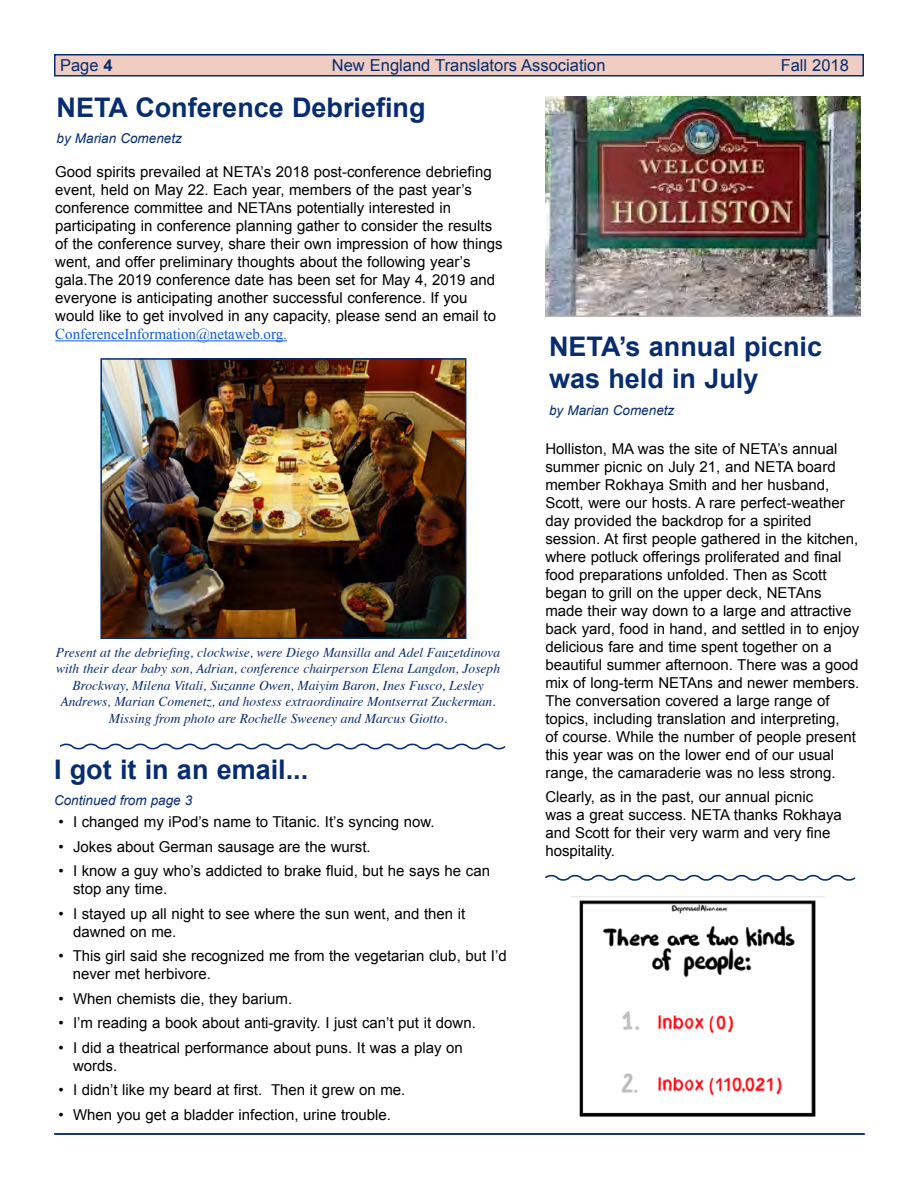
<style>
.page{position:relative;width:918px;height:1188px;background:#fff}
.page>*{position:absolute;margin:0;border:0;box-sizing:border-box;transform-origin:0 0}
.t1{font:700 27px/32.5px "Arial";color:#072d70}
.t2{font:16.5px "Arial";color:#072d70}
.t3{font:15px/18px "Arial";color:#000}
.t4{font:15px "Times New Roman";color:#0d59db}
.t5{font:italic 13.5px/16.5px "Times";color:#072d70;text-align:center}
.t6{font:italic 13.5px "Arial";color:#072d70}
.s1{font-weight:700}
</style>
<div class="page">
<div style="left:55px;top:55px;width:808px;height:21px;background:#f0cdc3"></div>
<div style="left:54px;top:54px;width:810px;height:22px;border:2px solid #072d70"></div>
<hr style="left:55px;top:1133px;width:810px;height:2px;background:#072d70">
<hr style="left:54px;top:1133px;width:810px;height:2px;background:#072d70">
<svg style="left:545px;top:874px;width:311px;height:7px"></svg>
<img style="left:545px;top:96px;width:315px;height:220px">
<hr style="left:55px;top:341px;width:232px;height:1px;background:#0d59db">
<img style="left:103px;top:361px;width:360px;height:275px">
<div style="left:100px;top:358px;width:366px;height:281px;border:2px solid #072d70"></div>
<svg style="left:59px;top:743px;width:447px;height:7px"></svg>
<img style="left:571px;top:896px;width:253px;height:221px">
<p class="t2" style="left:60px;top:55px;width:54px">Page <span class="s1">4</span></p>
<p class="t2" style="left:332px;top:55px;width:275px">New England Translators Association</p>
<p class="t2" style="left:781px;top:55px;width:70px">Fall 2018</p>
<h1 class="t1" style="left:57px;top:92px;width:371px">NETA Conference Debriefing</h1>
<p class="t6" style="left:57px;top:130px;width:127px">by Marian Comenetz</p>
<p class="t3" style="left:55px;top:163px;width:449px">Good spirits prevailed at NETA’s 2018 post-conference debriefing event, held on May 22. Each year, members of the past year’s conference committee and NETAns potentially interested in participating in conference planning gather to consider the results of the conference survey, share their own impression of how things went, and offer preliminary thoughts about the following year’s gala.The 2019 conference date has been set for May 4, 2019 and everyone is anticipating another successful conference. If you would like to get involved in any capacity, please send an email to</p>
<p class="t4" style="left:55px;top:324px;width:233px">ConferenceInformation@netaweb.org.</p>
<p class="t5" style="left:56px;top:643px;width:446px">Present at the debriefing, clockwise, were Diego Mansilla and Adel Fauzetdinova with their dear baby son, Adrian, conference chairperson Elena Langdon, Joseph Brockway, Milena Vitali, Suzanne Owen, Maiyim Baron, Ines Fusco, Lesley Andrews, Marian Comenetz, and hostess extraordinaire Montserrat Zuckerman.<br>Missing from photo are Rochelle Sweeney and Marcus Giotto.</p>
<h1 class="t1" style="left:54px;top:754px;width:256px">I got it in an email...</h1>
<p class="t6" style="left:54px;top:791px;width:140px">Continued from page 3</p>
<p class="t3" style="left:59px;top:813px;width:378px">• I changed my iPod’s name to Titanic. It’s syncing now.</p>
<p class="t3" style="left:59px;top:838px;width:314px">• Jokes about German sausage are the wurst.</p>
<p class="t3" style="left:73px;top:862px;width:419px;text-indent:-14px">• I know a guy who’s addicted to brake fluid, but he says he can stop any time.</p>
<p class="t3" style="left:73px;top:905px;width:394px;text-indent:-14px">• I stayed up all night to see where the sun went, and then it dawned on me.</p>
<p class="t3" style="left:73px;top:947px;width:435px;text-indent:-14px">• This girl said she recognized me from the vegetarian club, but I’d never met herbivore.</p>
<p class="t3" style="left:59px;top:990px;width:235px">• When chemists die, they barium.</p>
<p class="t3" style="left:59px;top:1014px;width:419px">• I’m reading a book about anti-gravity. I just can’t put it down.</p>
<p class="t3" style="left:73px;top:1039px;width:391px;text-indent:-14px">• I did a theatrical performance about puns. It was a play on words.</p>
<p class="t3" style="left:59px;top:1081px;width:348px">• I didn’t like my beard at first. Then it grew on me.</p>
<p class="t3" style="left:59px;top:1106px;width:334px">• When you get a bladder infection, urine trouble.</p>
<h1 class="t1" style="left:549px;top:331px;width:275px">NETA’s annual picnic was held in July</h1>
<p class="t6" style="left:549px;top:401px;width:127px">by Marian Comenetz</p>
<p class="t3" style="left:545px;top:440px;width:316px">Holliston, MA was the site of NETA’s annual summer picnic on July 21, and NETA board member Rokhaya Smith and her husband, Scott, were our hosts. A rare perfect-weather day provided the backdrop for a spirited session. At first people gathered in the kitchen, where potluck offerings proliferated and final food preparations unfolded. Then as Scott began to grill on the upper deck, NETAns made their way down to a large and attractive back yard, food in hand, and settled in to enjoy delicious fare and time spent together on a beautiful summer afternoon. There was a good mix of long-term NETAns and newer members.<br>The conversation covered a large range of topics, including translation and interpreting,<br>of course. While the number of people present this year was on the lower end of our usual range, the camaraderie was no less strong.</p>
<p class="t3" style="left:545px;top:788px;width:298px">Clearly, as in the past, our annual picnic was a great success. NETA thanks Rokhaya and Scott for their very warm and very fine hospitality.</p>
</div>
